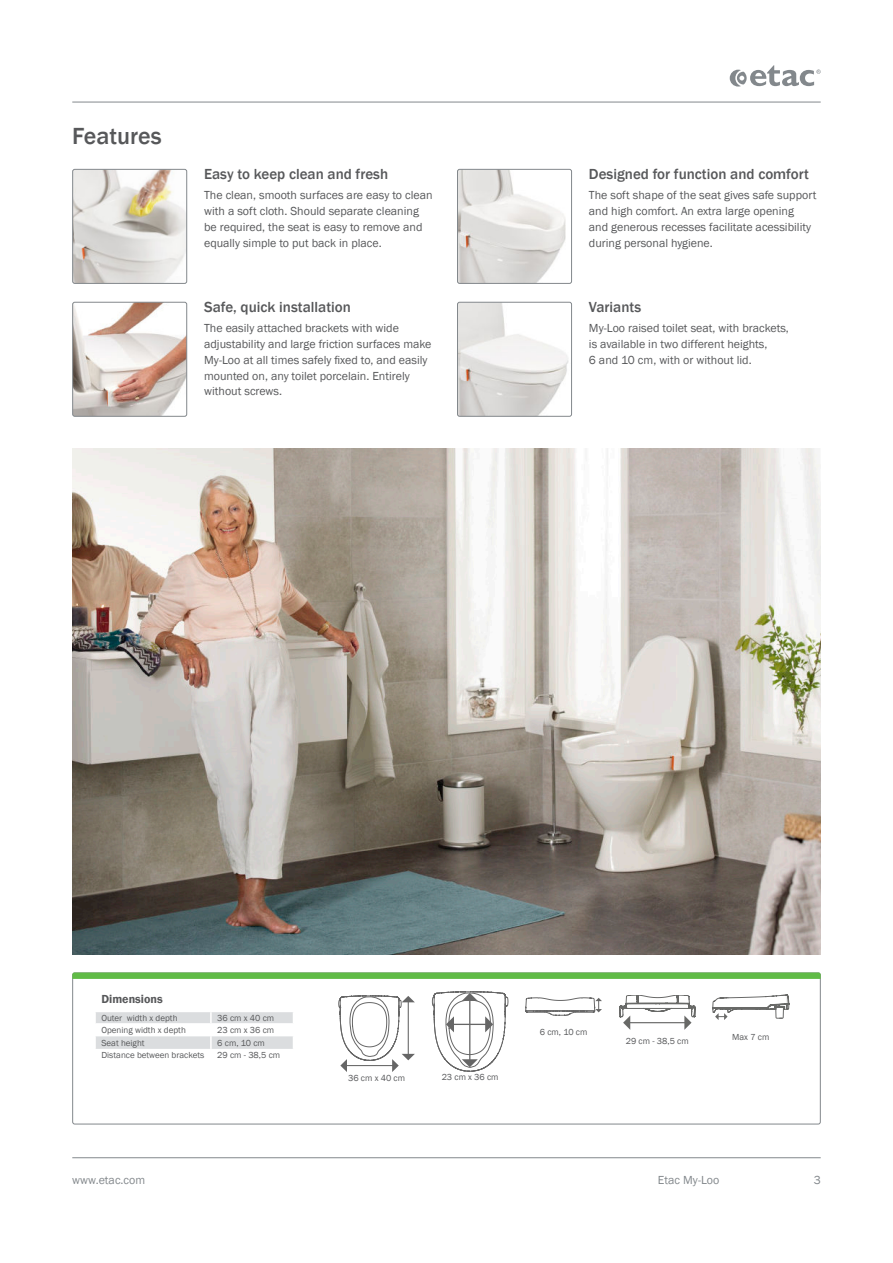
<style>
.page{position:relative;width:893px;height:1263px;background:#fff}
.page>*{position:absolute;margin:0;border:0;box-sizing:border-box;transform-origin:0 0}
.t1{font:500 24px "Franklin Gothic";color:#57585a}
.t2{font:500 15px "Franklin Gothic";color:#57585a}
.t3{font:12px/15.8px "Franklin Gothic";color:#57585a}
.t4{font:12px "Franklin Gothic";color:#83888c}
.t5{font:600 12px "Franklin Gothic";color:#57585a}
.t6{font:9px "Franklin Gothic";color:#57585a}
</style>
<div class="page">
<img style="left:72px;top:448px;width:749px;height:506px">
<svg style="left:95px;top:1012px;width:198px;height:37px"></svg>
<svg style="left:338px;top:995px;width:77px;height:77px"></svg>
<svg style="left:432px;top:991px;width:76px;height:81px"></svg>
<svg style="left:525px;top:997px;width:77px;height:19px"></svg>
<svg style="left:619px;top:995px;width:77px;height:35px"></svg>
<svg style="left:712px;top:995px;width:78px;height:25px"></svg>
<svg style="left:72px;top:972px;width:749px;height:7px;background:#68bb51"></svg>
<img style="left:74px;top:169px;width:113px;height:113px">
<div style="left:72px;top:169px;width:115px;height:115px;border:1px solid #83888c;border-radius:2px"></div>
<img style="left:74px;top:302px;width:113px;height:113px">
<div style="left:72px;top:302px;width:115px;height:115px;border:1px solid #83888c;border-radius:2px"></div>
<img style="left:457px;top:169px;width:115px;height:113px">
<div style="left:457px;top:169px;width:115px;height:115px;border:1px solid #83888c;border-radius:2px"></div>
<img style="left:457px;top:302px;width:115px;height:113px">
<div style="left:457px;top:302px;width:115px;height:115px;border:1px solid #83888c;border-radius:2px"></div>
<hr style="left:72px;top:102px;width:749px;height:1px;background:#83888c">
<hr style="left:72px;top:1157px;width:749px;height:1px;background:#83888c">
<svg style="left:730px;top:65px;width:91px;height:22px"></svg>
<h1 class="t1" style="left:72px;top:126px;width:91px">Features</h1>
<p class="t2" style="left:204px;top:168px;width:186px">Easy to keep clean and fresh</p>
<p class="t3" style="left:204px;top:188px;width:230px">The clean, smooth surfaces are easy to clean with a soft cloth. Should separate cleaning be required, the seat is easy to remove and equally simple to put back in place.</p>
<p class="t2" style="left:204px;top:301px;width:148px">Safe, quick installation</p>
<p class="t3" style="left:204px;top:321px;width:229px">The easily attached brackets with wide adjustability and large friction surfaces make My-Loo at all times safely fixed to, and easily mounted on, any toilet porcelain. Entirely without screws.</p>
<p class="t2" style="left:589px;top:168px;width:221px">Designed for function and comfort</p>
<p class="t3" style="left:589px;top:188px;width:229px">The soft shape of the seat gives safe support and high comfort. An extra large opening<br>and generous recesses facilitate acessibility during personal hygiene.</p>
<p class="t2" style="left:589px;top:301px;width:54px">Variants</p>
<p class="t3" style="left:589px;top:321px;width:201px">My-Loo raised toilet seat, with brackets, is available in two different heights,<br>6 and 10 cm, with or without lid.</p>
<p class="t5" style="left:101px;top:994px;width:63px">Dimensions</p>
<p class="t6" style="left:101px;top:1014px;width:78px">Outer width x depth</p>
<p class="t6" style="left:217px;top:1014px;width:58px">36 cm x 40 cm</p>
<p class="t6" style="left:101px;top:1026px;width:86px">Opening width x depth</p>
<p class="t6" style="left:217px;top:1026px;width:58px">23 cm x 36 cm</p>
<p class="t6" style="left:101px;top:1039px;width:45px">Seat height</p>
<p class="t6" style="left:217px;top:1039px;width:49px">6 cm, 10 cm</p>
<p class="t6" style="left:101px;top:1051px;width:104px">Distance between brackets</p>
<p class="t6" style="left:217px;top:1051px;width:64px">29 cm - 38,5 cm</p>
<p class="t6" style="left:348px;top:1074px;width:58px">36 cm x 40 cm</p>
<p class="t6" style="left:442px;top:1074px;width:58px">23 cm x 36 cm</p>
<p class="t6" style="left:540px;top:1028px;width:49px">6 cm, 10 cm</p>
<p class="t6" style="left:626px;top:1037px;width:64px">29 cm - 38,5 cm</p>
<p class="t6" style="left:732px;top:1033px;width:39px">Max 7 cm</p>
<p class="t4" style="left:72px;top:1173px;width:74px">www.etac.com</p>
<p class="t4" style="left:658px;top:1175px;width:63px">Etac My-Loo</p>
<p class="t4" style="left:814px;top:1175px;width:9px">3</p>
</div>
